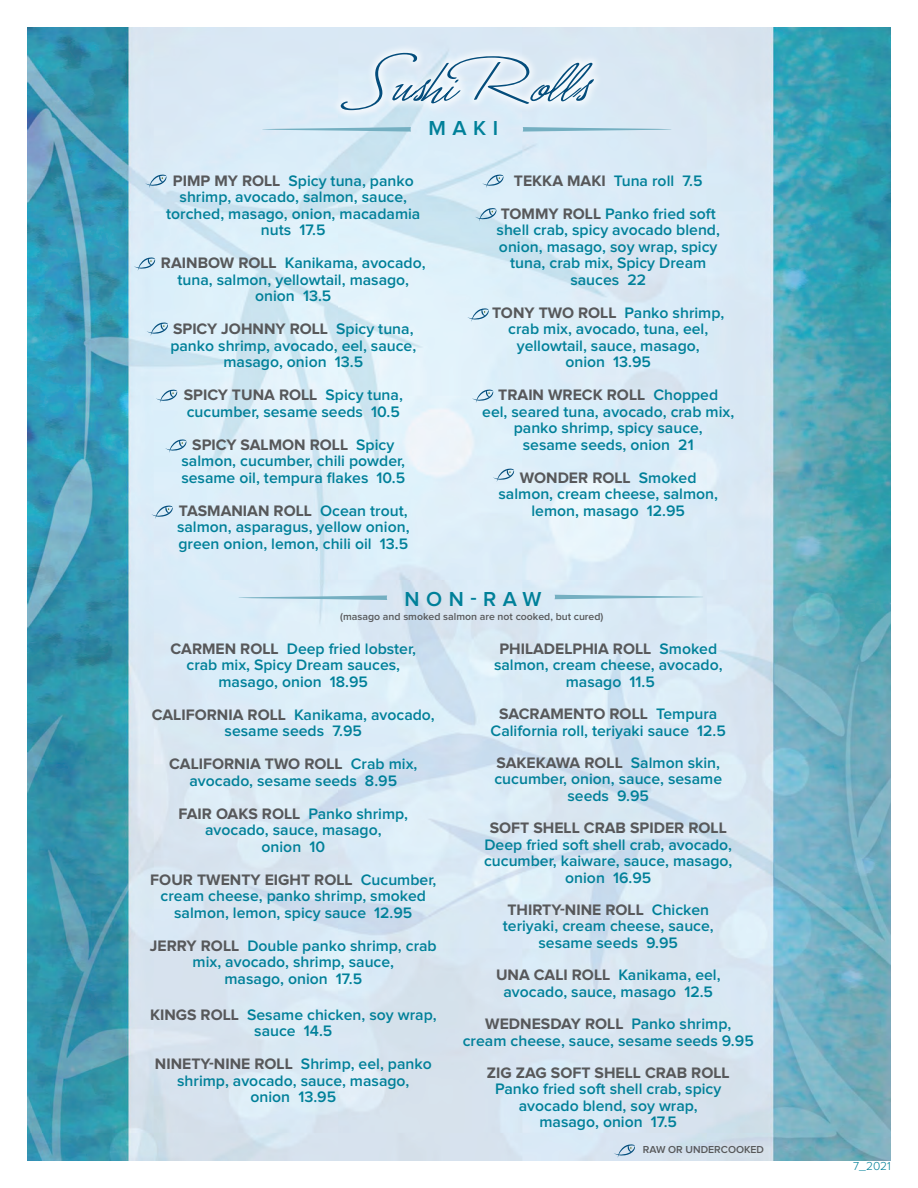
<style>
.page{position:relative;width:918px;height:1188px;background:#fff}
.page>*{position:absolute;margin:0;border:0;box-sizing:border-box;transform-origin:0 0}
.t1{font:600 21px "Proxima Nova";letter-spacing:.31em;color:#008099}
.t2{font:600 15.75px/16.5px "Proxima Nova";color:#008099;text-align:center}
.t3{font:700 15.75px "Proxima Nova";color:#57585a}
.t4{font:300 12px "Proxima Nova";color:#008099}
.t5{font:600 10.5px "Proxima Nova";color:#57585a}
.s1{font-weight:700;color:#57585a}
</style>
<div class="page">
<img style="left:27px;top:27px;width:864px;height:1134px">
<svg style="left:523px;top:127px;width:148px;height:5px"></svg>
<svg style="left:262px;top:127px;width:149px;height:5px"></svg>
<svg style="left:555px;top:595px;width:148px;height:4px"></svg>
<svg style="left:239px;top:595px;width:148px;height:5px"></svg>
<svg style="left:145px;top:175px;width:21px;height:13px"></svg>
<svg style="left:134px;top:258px;width:21px;height:13px"></svg>
<svg style="left:147px;top:323px;width:21px;height:13px"></svg>
<svg style="left:156px;top:390px;width:21px;height:13px"></svg>
<svg style="left:165px;top:440px;width:21px;height:13px"></svg>
<svg style="left:467px;top:308px;width:22px;height:14px"></svg>
<svg style="left:614px;top:1144px;width:21px;height:14px"></svg>
<svg style="left:475px;top:208px;width:21px;height:14px"></svg>
<svg style="left:472px;top:390px;width:21px;height:13px"></svg>
<div style="left:331px;top:43px;width:272px;height:77px;background:#fff;opacity:.75"></div>
<svg style="left:341px;top:53px;width:253px;height:57px;background:#c9dbe9"></svg>
<svg style="left:493px;top:469px;width:21px;height:13px"></svg>
<svg style="left:482px;top:175px;width:22px;height:13px"></svg>
<svg style="left:151px;top:506px;width:22px;height:13px"></svg>
<h1 class="t1" style="left:428px;top:119px;width:71px">MAKI</h1>
<p class="t2" style="left:166px;top:173px;width:256px"><span class="s1">PIMP MY ROLL</span> Spicy tuna, panko shrimp, avocado, salmon, sauce, torched, masago, onion, macadamia nuts 17.5</p>
<p class="t2" style="left:161px;top:256px;width:266px"><span class="s1">RAINBOW ROLL</span> Kanikama, avocado, tuna, salmon, yellowtail, masago, onion 13.5</p>
<p class="t2" style="left:170px;top:322px;width:247px"><span class="s1">SPICY JOHNNY ROLL</span> Spicy tuna, panko shrimp, avocado, eel, sauce, masago, onion 13.5</p>
<p class="t2" style="left:184px;top:388px;width:221px;text-align:left"><span class="s1">SPICY TUNA ROLL</span> Spicy tuna, cucumber, sesame seeds 10.5</p>
<p class="t2" style="left:181px;top:437px;width:225px"><span class="s1">SPICY SALMON ROLL</span> Spicy salmon, cucumber, chili powder, sesame oil, tempura flakes 10.5</p>
<p class="t2" style="left:177px;top:503px;width:234px;text-align:left"><span class="s1">TASMANIAN ROLL</span> Ocean trout, salmon, asparagus, yellow onion, green onion, lemon, chili oil 13.5</p>
<p class="t2" style="left:501px;top:165px;width:216px;line-height:33px"><span class="s1">TEKKA MAKI</span> Tuna roll 7.5<br><span class="s1">TOMMY ROLL</span> Panko fried soft</p>
<p class="t2" style="left:497px;top:223px;width:225px">shell crab, spicy avocado blend, onion, masago, soy wrap, spicy tuna, crab mix, Spicy Dream sauces 22</p>
<p class="t2" style="left:492px;top:305px;width:234px"><span class="s1">TONY TWO ROLL</span> Panko shrimp, crab mix, avocado, tuna, eel, yellowtail, sauce, masago,<br>onion 13.95</p>
<p class="t2" style="left:482px;top:388px;width:254px"><span class="s1">TRAIN WRECK ROLL</span> Chopped<br>eel, seared tuna, avocado, crab mix, panko shrimp, spicy sauce,<br>sesame seeds, onion 21</p>
<p class="t2" style="left:499px;top:470px;width:221px"><span class="s1">WONDER ROLL</span> Smoked salmon, cream cheese, salmon, lemon, masago 12.95</p>
<h1 class="t1" style="left:405px;top:589px;width:139px">NON-RAW</h1>
<p class="t5" style="left:340px;top:611px;width:265px">(masago and smoked salmon are not cooked, but cured)</p>
<p class="t2" style="left:171px;top:641px;width:247px"><span class="s1">CARMEN ROLL</span> Deep fried lobster, crab mix, Spicy Dream sauces, masago, onion 18.95</p>
<p class="t2" style="left:152px;top:707px;width:284px"><span class="s1">CALIFORNIA ROLL</span> Kanikama, avocado, sesame seeds 7.95</p>
<p class="t2" style="left:169px;top:757px;width:250px"><span class="s1">CALIFORNIA TWO ROLL</span> Crab mix, avocado, sesame seeds 8.95</p>
<p class="t2" style="left:179px;top:806px;width:231px"><span class="s1">FAIR OAKS ROLL</span> Panko shrimp, avocado, sauce, masago,<br>onion 10</p>
<p class="t2" style="left:150px;top:872px;width:288px"><span class="s1">FOUR TWENTY EIGHT ROLL</span> Cucumber, cream cheese, panko shrimp, smoked salmon, lemon, spicy sauce 12.95</p>
<p class="t2" style="left:150px;top:938px;width:288px"><span class="s1">JERRY ROLL</span> Double panko shrimp, crab mix, avocado, shrimp, sauce,<br>masago, onion 17.5</p>
<p class="t2" style="left:150px;top:1007px;width:288px"><span class="s1">KINGS ROLL</span> Sesame chicken, soy wrap, sauce 14.5</p>
<p class="t2" style="left:155px;top:1057px;width:278px"><span class="s1">NINETY-NINE ROLL</span> Shrimp, eel, panko shrimp, avocado, sauce, masago,<br>onion 13.95</p>
<p class="t2" style="left:494px;top:641px;width:230px"><span class="s1">PHILADELPHIA ROLL</span> Smoked salmon, cream cheese, avocado, masago 11.5</p>
<p class="t2" style="left:491px;top:706px;width:237px"><span class="s1">SACRAMENTO ROLL</span> Tempura<br>California roll, teriyaki sauce 12.5</p>
<p class="t2" style="left:494px;top:755px;width:229px"><span class="s1">SAKEKAWA ROLL</span> Salmon skin, cucumber, onion, sauce, sesame seeds 9.95</p>
<p class="t3" style="left:490px;top:821px;width:239px">SOFT SHELL CRAB SPIDER ROLL</p>
<p class="t2" style="left:484px;top:837px;width:250px">Deep fried soft shell crab, avocado, cucumber, kaiware, sauce, masago, onion 16.95</p>
<p class="t2" style="left:503px;top:902px;width:212px"><span class="s1">THIRTY-NINE ROLL</span> Chicken teriyaki, cream cheese, sauce, sesame seeds 9.95</p>
<p class="t2" style="left:496px;top:967px;width:226px"><span class="s1">UNA CALI ROLL</span> Kanikama, eel, avocado, sauce, masago 12.5</p>
<p class="t2" style="left:463px;top:1016px;width:292px"><span class="s1">WEDNESDAY ROLL</span> Panko shrimp, cream cheese, sauce, sesame seeds 9.95</p>
<p class="t3" style="left:487px;top:1065px;width:244px">ZIG ZAG SOFT SHELL CRAB ROLL</p>
<p class="t2" style="left:495px;top:1081px;width:228px">Panko fried soft shell crab, spicy avocado blend, soy wrap, masago, onion 17.5</p>
<p class="t5" style="left:643px;top:1145px;width:123px">RAW OR UNDERCOOKED</p>
<p class="t4" style="left:853px;top:1161px;width:39px">7_2021</p>
</div>
